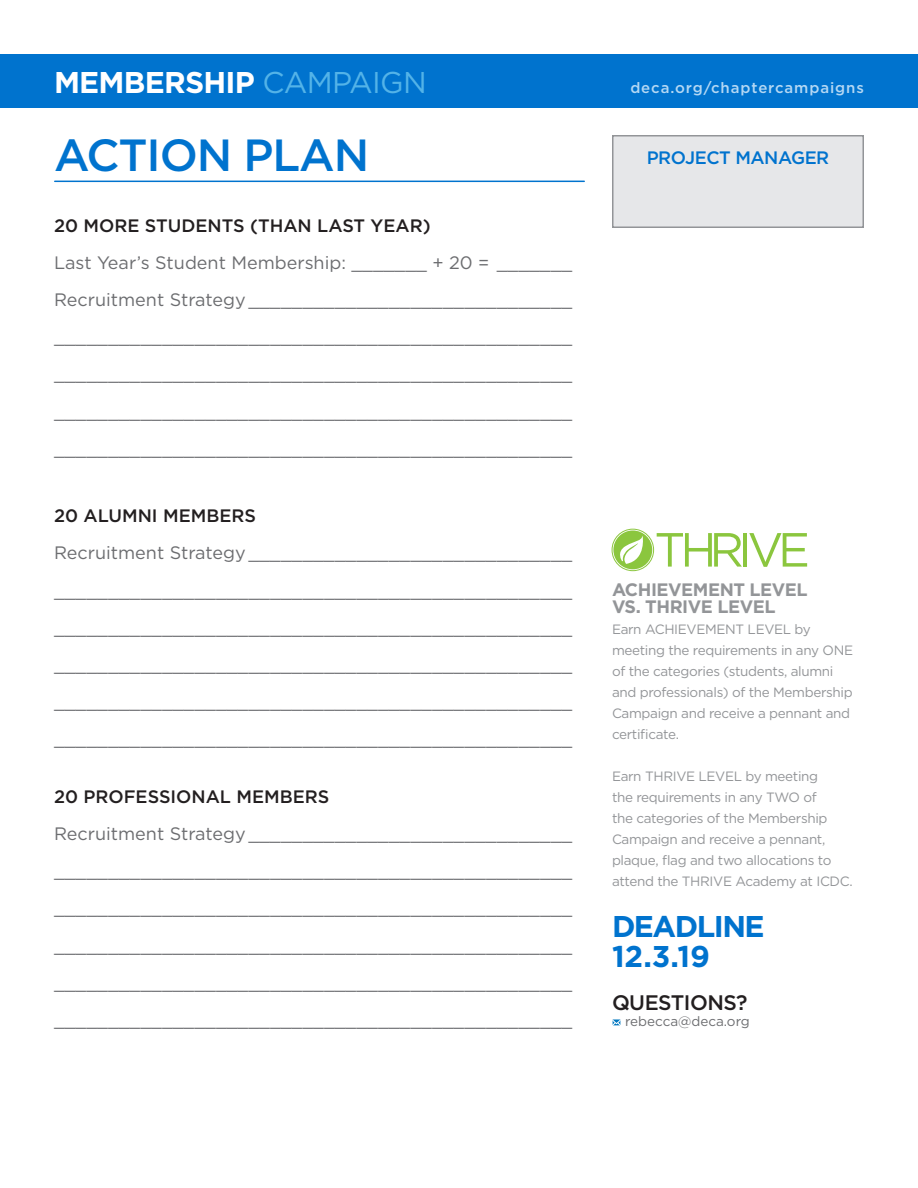
<style>
.page{position:relative;width:918px;height:1188px;background:#fff}
.page>*{position:absolute;margin:0;border:0;box-sizing:border-box;transform-origin:0 0}
.t1{font:500 45px "Gotham";letter-spacing:-.025em;color:#0073ce}
.t2{font:700 30px "Gotham";letter-spacing:-.025em;color:#fff}
.t3{font:700 30px "Gotham";letter-spacing:-.05em;color:#0073ce}
.t4{font:500 21px "Gotham";letter-spacing:-.025em;color:#231f20}
.t5{font:18px "Gotham";color:#6c6d70}
.t6{font:500 18px "Gotham";color:#231f20}
.t7{font:700 18px/16.5px "Gotham";letter-spacing:-.025em;color:#939598}
.t8{font:500 18px "Gotham";letter-spacing:-.025em;color:#0073ce}
.t9{font:500 15px "Gotham";letter-spacing:.06em;color:#b4d8f4}
.t10{font:13.5px/21px "Gotham";letter-spacing:-.025em;color:#939598}
.t11{font:13.5px "Gotham";color:#6c6d70}
.s1{font-weight:400;color:#53b3e8}
</style>
<div class="page">
<div style="left:0;top:54px;width:918px;height:54px;background:#0073ce"></div>
<div style="left:613px;top:136px;width:250px;height:91px;background:#e6e7e9"></div>
<div style="left:612px;top:135px;width:252px;height:93px;border:2px solid #939598"></div>
<hr style="left:55px;top:181px;width:529px;height:1px;background:#0073ce">
<svg style="left:612px;top:1019px;width:9px;height:7px"></svg>
<div style="left:612px;top:529px;width:42px;height:42px;border:1px solid #8bc63e;border-radius:50%"></div>
<div style="left:613px;top:531px;width:39px;height:38px;background:#8bc63e;border-radius:50%"></div>
<svg style="left:616px;top:536px;width:31px;height:28px"></svg>
<svg style="left:657px;top:533px;width:85px;height:34px"></svg>
<hr style="left:743px;top:533px;width:4px;height:34px;background:#8bc63e">
<svg style="left:749px;top:533px;width:58px;height:34px"></svg>
<p class="t2" style="left:54px;top:62px;width:374px">MEMBERSHIP <span class="s1">CAMPAIGN</span></p>
<p class="t9" style="left:630px;top:78px;width:235px">deca.org/chaptercampaigns</p>
<p class="t1" style="left:54px;top:126px;width:317px">ACTION PLAN</p>
<p class="t6" style="left:54px;top:213px;width:378px">20 MORE STUDENTS (THAN LAST YEAR)</p>
<p class="t5" style="left:54px;top:251px;width:520px">Last Year’s Student Membership: _______ + 20 = _______</p>
<p class="t5" style="left:54px;top:288px;width:520px">Recruitment Strategy______________________________</p>
<p class="t5" style="left:54px;top:325px;width:520px">________________________________________________</p>
<p class="t5" style="left:54px;top:363px;width:520px">________________________________________________</p>
<p class="t5" style="left:54px;top:400px;width:520px">________________________________________________</p>
<p class="t5" style="left:54px;top:437px;width:520px">________________________________________________</p>
<p class="t6" style="left:54px;top:504px;width:203px">20 ALUMNI MEMBERS</p>
<p class="t5" style="left:54px;top:542px;width:520px">Recruitment Strategy______________________________</p>
<p class="t5" style="left:54px;top:579px;width:520px">________________________________________________</p>
<p class="t5" style="left:54px;top:616px;width:520px">________________________________________________</p>
<p class="t5" style="left:54px;top:653px;width:520px">________________________________________________</p>
<p class="t5" style="left:54px;top:690px;width:520px">________________________________________________</p>
<p class="t5" style="left:54px;top:728px;width:520px">________________________________________________</p>
<p class="t6" style="left:54px;top:785px;width:277px">20 PROFESSIONAL MEMBERS</p>
<p class="t5" style="left:54px;top:822px;width:520px">Recruitment Strategy______________________________</p>
<p class="t5" style="left:54px;top:859px;width:520px">________________________________________________</p>
<p class="t5" style="left:54px;top:897px;width:520px">________________________________________________</p>
<p class="t5" style="left:54px;top:934px;width:520px">________________________________________________</p>
<p class="t5" style="left:54px;top:971px;width:520px">________________________________________________</p>
<p class="t5" style="left:54px;top:1008px;width:520px">________________________________________________</p>
<p class="t8" style="left:647px;top:146px;width:184px">PROJECT MANAGER</p>
<p class="t7" style="left:612px;top:581px;width:197px">ACHIEVEMENT LEVEL<br>VS. THRIVE LEVEL</p>
<p class="t10" style="left:612px;top:618px;width:243px">Earn ACHIEVEMENT LEVEL by meeting the requirements in any ONE of the categories (students, alumni and professionals) of the Membership<br>Campaign and receive a pennant and certificate.</p>
<p class="t10" style="left:612px;top:765px;width:242px">Earn THRIVE LEVEL by meeting<br>the requirements in any TWO of<br>the categories of the Membership<br>Campaign and receive a pennant, plaque, flag and two allocations to attend the THRIVE Academy at ICDC.</p>
<p class="t3" style="left:612px;top:906px;width:154px">DEADLINE</p>
<p class="t3" style="left:612px;top:936px;width:100px">12.3.19</p>
<p class="t4" style="left:612px;top:989px;width:137px">QUESTIONS?</p>
<p class="t11" style="left:625px;top:1013px;width:126px">rebecca@deca.org</p>
</div>
